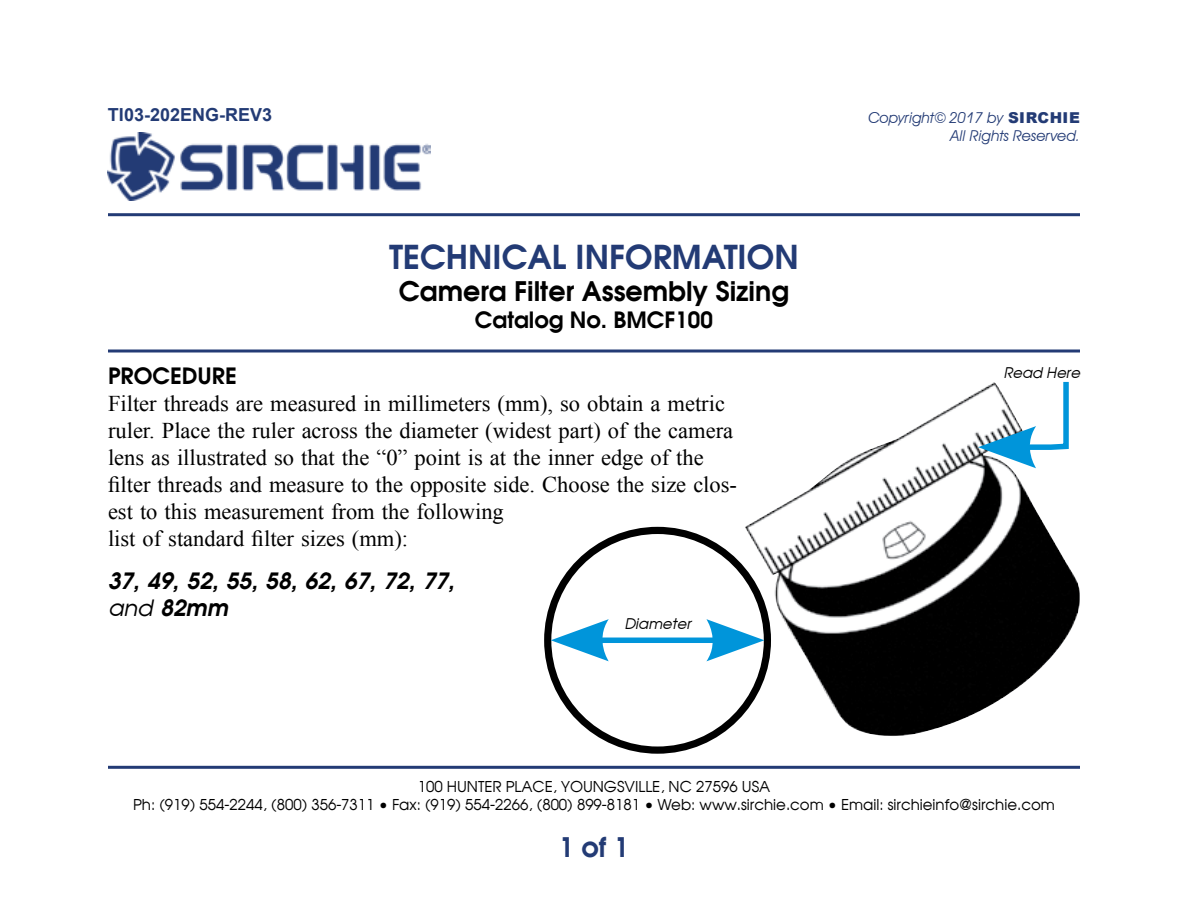
<style>
.page{position:relative;width:1188px;height:918px;background:#fff}
.page>*{position:absolute;margin:0;border:0;box-sizing:border-box;transform-origin:0 0}
.t1{font:700 33px "Avalon";color:#233b75}
.t2{font:700 27px "Avalon";color:#000}
.t3{font:700 27px "Avalon";color:#233b75}
.t4{font:22.5px/27px "Times New Roman";color:#000}
.t5{font:italic 700 22.5px/27px "Avalon";color:#000}
.t6{font:700 22.5px "Avalon";color:#000}
.t7{font:700 18px "Arial";color:#233b75}
.t8{font:15px/18px "Avalon Plain";color:#000;text-align:center}
.t9{font:italic 15px/18px "Avant Garde IT Cby BT";color:#233b75;text-align:right}
.t10{font:italic 14.7px "Avalon";color:#000}
.s1{font-weight:400}
.s2{font-family:"Arial";font-weight:900;font-style:normal}
</style>
<div class="page">
<hr style="left:108px;top:213px;width:972px;height:3px;background:#233b75">
<hr style="left:108px;top:766px;width:972px;height:3px;background:#233b75">
<hr style="left:108px;top:350px;width:972px;height:2px;background:#233b75">
<img style="left:108px;top:133px;width:323px;height:67px">
<img style="left:745px;top:391px;width:335px;height:345px">
<svg style="left:978px;top:381px;width:94px;height:87px"></svg>
<div style="left:548px;top:530px;width:219px;height:220px;background:#fff;border-radius:50%"></div>
<div style="left:544px;top:527px;width:227px;height:227px;border:7px solid #000;border-radius:50%"></div>
<div style="left:595px;top:638px;width:126px;height:5px;background:#0095da"></div>
<svg style="left:551px;top:619px;width:58px;height:42px"></svg>
<svg style="left:706px;top:619px;width:58px;height:42px"></svg>
<p class="t7" style="left:108px;top:103px;width:166px">TI03-202ENG-REV3</p>
<h1 class="t1" style="left:389px;top:234px;width:411px">TECHNICAL INFORMATION</h1>
<p class="t2" style="left:399px;top:273px;width:392px">Camera Filter Assembly Sizing</p>
<p class="t6" style="left:475px;top:305px;width:240px">Catalog No. BMCF100</p>
<p class="t6" style="left:108px;top:361px;width:130px">PROCEDURE</p>
<p class="t4" style="left:108px;top:390px;width:631px">Filter threads are measured in millimeters (mm), so obtain a metric ruler. Place the ruler across the diameter (widest part) of the camera lens as illustrated so that the “0” point is at the inner edge of the filter threads and measure to the opposite side. Choose the size clos&shy;est to this measurement from the following<br>list of standard filter sizes (mm):</p>
<p class="t5" style="left:108px;top:567px;width:348px">37, 49, 52, 55, 58, 62, 67, 72, 77, <span class="s1">and</span> 82mm</p>
<p class="t10" style="left:624px;top:615px;width:68px">Diameter</p>
<p class="t9" style="left:868px;top:109px;width:213px">Copyright© 2017 by <span class="s2">SIRCHIE<br></span>All Rights Reserved.</p>
<p class="t10" style="left:1004px;top:364px;width:78px">Read Here</p>
<p class="t8" style="left:133px;top:778px;width:923px">100 HUNTER PLACE, YOUNGSVILLE, NC 27596 USA<br>Ph: (919) 554-2244, (800) 356-7311 • Fax: (919) 554-2266, (800) 899-8181 • Web: www.sirchie.com • Email: sirchieinfo@sirchie.com</p>
<p class="t3" style="left:559px;top:829px;width:72px">1 of 1</p>
</div>
